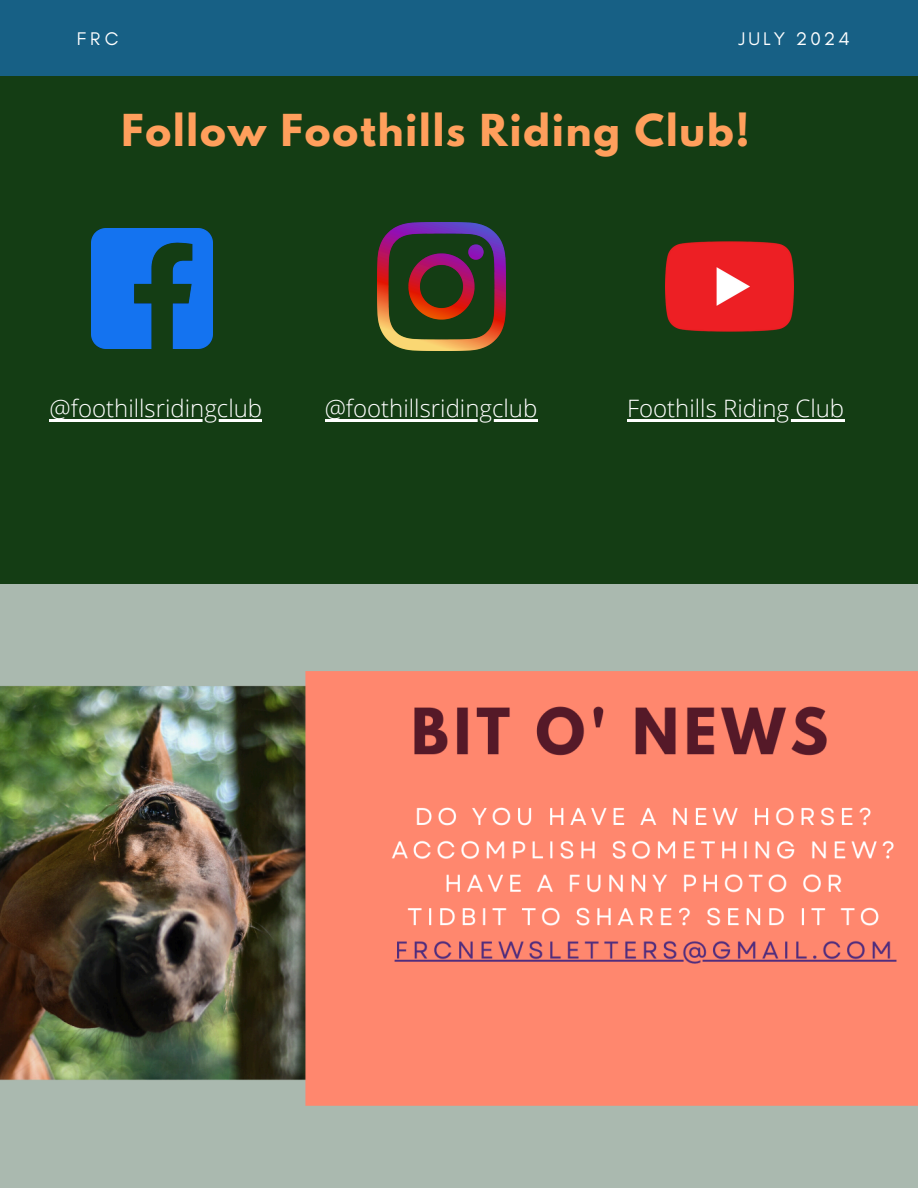
<style>
.page{position:relative;width:918px;height:1188px;background:#fff}
.page>*{position:absolute;margin:0;border:0;box-sizing:border-box;transform-origin:0 0}
.t1{font:700 39px "League Spartan";letter-spacing:.05em;color:#ff9f5c}
.t2{font:300 24px "Open Sans";color:#fff}
.t3{font:18.6px "Glacial Indifference";letter-spacing:.16em;color:#fff}
</style>
<div class="page">
<div style="left:0;top:122px;width:918px;height:473px;background:#143d14"></div>
<div style="left:0;top:0;width:918px;height:80px;background:#176085"></div>
<div style="left:0;top:76px;width:918px;height:396px;background:#143d14"></div>
<img style="left:92px;top:229px;width:120px;height:120px">
<img style="left:378px;top:223px;width:128px;height:128px">
<img style="left:665px;top:241px;width:128px;height:91px">
<hr style="left:50px;top:419px;width:212px;height:2px;background:#fff">
<hr style="left:325px;top:419px;width:212px;height:2px;background:#fff">
<hr style="left:627px;top:419px;width:217px;height:2px;background:#fff">
<img style="left:0;top:584px;width:918px;height:604px">
<h1 class="t3" style="left:77px;top:27px;width:43px">FRC</h1>
<p class="t3" style="left:739px;top:28px;width:113px">JULY 2024</p>
<p class="t1" style="left:121px;top:111px;width:629px">Follow Foothills Riding Club!</p>
<p class="t2" style="left:50px;top:391px;width:214px">@foothillsridingclub</p>
<h2 class="t2" style="left:325px;top:391px;width:214px">@foothillsridingclub</h2>
<h2 class="t2" style="left:627px;top:391px;width:219px">Foothills Riding Club</h2>
</div>
